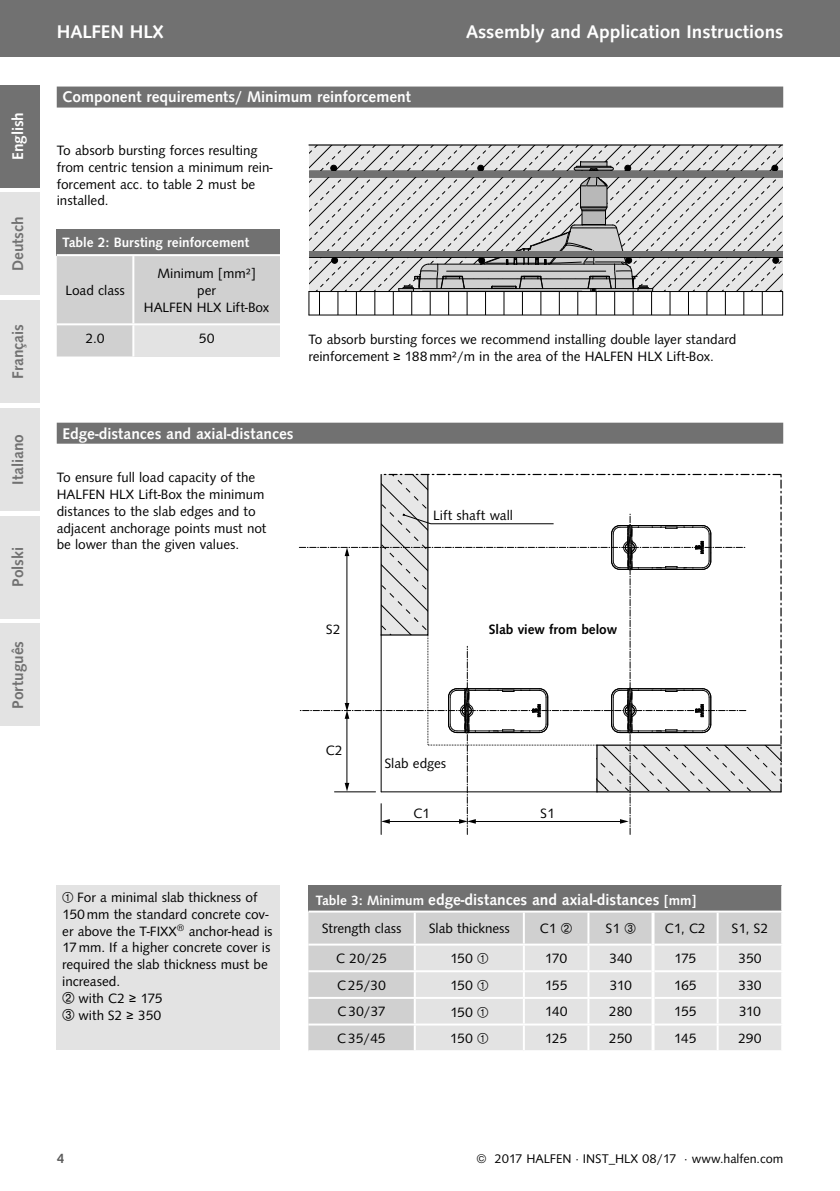
<style>
.page{position:relative;width:840px;height:1191px;background:#fff}
.page>*{position:absolute;margin:0;border:0;box-sizing:border-box;transform-origin:0 0}
.t1{font:500 19px "Syntax TOT";color:#fff}
.t2{font:500 16px "Syntax TOT";color:#fff}
.t3{font:500 16px "Syntax TOT";color:#717171}
.t4{font:14px/16.8px "Syntax TOT";color:#000}
.t5{font:500 14px "Syntax TOT";color:#fff}
.t6{font:500 14px "Syntax TOT";color:#000}
.t7{font:500 14px "Syntax TOT";color:#5a5a5a}
.t8{font:13px "Syntax TOT";color:#000}
.s1{font-size:14px}
</style>
<div class="page">
<div style="left:0;top:0;width:839px;height:57px;background:#717171"></div>
<div style="left:0;top:193px;width:40px;height:102px;background:#e3e3e3"></div>
<div style="left:0;top:85px;width:40px;height:102px;background:#717171"></div>
<div style="left:0;top:300px;width:40px;height:103px;background:#e3e3e3"></div>
<div style="left:0;top:408px;width:40px;height:102px;background:#e3e3e3"></div>
<div style="left:0;top:516px;width:40px;height:102px;background:#e3e3e3"></div>
<div style="left:0;top:624px;width:40px;height:102px;background:#e3e3e3"></div>
<div style="left:57px;top:87px;width:725px;height:21px;background:#717171"></div>
<div style="left:57px;top:423px;width:725px;height:21px;background:#717171"></div>
<svg style="left:309px;top:146px;width:473px;height:15px;background:#d6d6d6"></svg>
<hr style="left:309px;top:315px;width:473px;height:1px;background:#000">
<svg style="left:308px;top:161px;width:474px;height:154px;background:#c8c8c8"></svg>
<hr style="left:309px;top:177px;width:473px;height:1px;background:#000">
<div style="left:309px;top:171px;width:473px;height:6px;background:#717171"></div>
<hr style="left:309px;top:144px;width:473px;height:2px;background:#000">
<svg style="left:299px;top:473px;width:482px;height:361px"></svg>
<div style="left:308px;top:885px;width:473px;height:26px;background:#717171"></div>
<div style="left:308px;top:912px;width:472px;height:138px;background:#d0d0d0"></div>
<hr style="left:780px;top:885px;width:2px;height:25px;background:#fff">
<hr style="left:413px;top:912px;width:2px;height:31px;background:#fff">
<hr style="left:522px;top:912px;width:2px;height:31px;background:#fff">
<hr style="left:587px;top:912px;width:2px;height:31px;background:#fff">
<hr style="left:716px;top:912px;width:2px;height:31px;background:#fff">
<hr style="left:308px;top:943px;width:215px;height:2px;background:#fff">
<hr style="left:413px;top:945px;width:2px;height:25px;background:#fff">
<hr style="left:523px;top:943px;width:65px;height:2px;background:#fff">
<hr style="left:588px;top:943px;width:63px;height:2px;background:#fff">
<hr style="left:654px;top:943px;width:128px;height:2px;background:#fff">
<hr style="left:308px;top:970px;width:215px;height:2px;background:#fff">
<hr style="left:413px;top:972px;width:2px;height:25px;background:#fff">
<hr style="left:308px;top:997px;width:215px;height:2px;background:#fff">
<hr style="left:413px;top:999px;width:2px;height:24px;background:#fff">
<hr style="left:413px;top:1025px;width:2px;height:25px;background:#fff">
<hr style="left:308px;top:1023px;width:215px;height:2px;background:#fff">
<hr style="left:651px;top:912px;width:3px;height:32px;background:#fff">
<hr style="left:308px;top:910px;width:474px;height:2px;background:#fff">
<div style="left:57px;top:229px;width:223px;height:26px;background:#717171"></div>
<div style="left:57px;top:256px;width:223px;height:100px;background:#d0d0d0"></div>
<div style="left:133px;top:324px;width:147px;height:32px;background:#e3e3e3"></div>
<hr style="left:57px;top:254px;width:223px;height:2px;background:#fff">
<hr style="left:132px;top:256px;width:2px;height:67px;background:#fff">
<hr style="left:57px;top:323px;width:223px;height:2px;background:#fff">
<hr style="left:132px;top:325px;width:2px;height:31px;background:#fff">
<div style="left:57px;top:885px;width:223px;height:165px;background:#e3e3e3"></div>
<svg style="left:561px;top:923px;width:10px;height:11px"></svg>
<svg style="left:624px;top:923px;width:11px;height:11px"></svg>
<svg style="left:415px;top:944px;width:366px;height:106px;background:#e5e5e5"></svg>
<p class="t2" style="left:12px;top:160px;width:49px;rotate:-90deg">English</p>
<p class="t3" style="left:12px;top:271px;width:56px;rotate:-90deg">Deutsch</p>
<p class="t3" style="left:12px;top:379px;width:56px;rotate:-90deg">Français</p>
<p class="t3" style="left:12px;top:484px;width:52px;rotate:-90deg">Italiano</p>
<p class="t3" style="left:12px;top:587px;width:41px;rotate:-90deg">Polski</p>
<p class="t3" style="left:12px;top:709px;width:69px;rotate:-90deg">Português</p>
<h1 class="t1" style="left:57px;top:24px;width:108px">HALFEN HLX</h1>
<h1 class="t1" style="left:466px;top:24px;width:318px">Assembly and Application Instructions</h1>
<p class="t2" style="left:62px;top:91px;width:350px">Component requirements/ Minimum reinforcement</p>
<p class="t4" style="left:57px;top:143px;width:217px">To absorb bursting forces resulting from centric tension a minimum rein&shy;forcement acc. to table 2 must be installed.</p>
<p class="t5" style="left:62px;top:237px;width:188px">Table 2: Bursting reinforcement</p>
<p class="t4" style="left:65px;top:283px;width:61px">Load class</p>
<p class="t4" style="left:144px;top:266px;width:127px;text-align:center">Minimum [mm²]<br>per<br>HALFEN HLX Lift-Box</p>
<p class="t4" style="left:85px;top:331px;width:21px">2.0</p>
<p class="t4" style="left:199px;top:331px;width:17px">50</p>
<p class="t4" style="left:308px;top:332px;width:429px">To absorb bursting forces we recommend installing double layer standard reinforcement ≥ 188 mm²/m in the area of the HALFEN HLX Lift-Box.</p>
<p class="t2" style="left:62px;top:427px;width:232px">Edge-distances and axial-distances</p>
<p class="t4" style="left:57px;top:470px;width:211px">To ensure full load capacity of the HALFEN HLX Lift-Box the minimum distances to the slab edges and to adjacent anchorage points must not be lower than the given values.</p>
<p class="t4" style="left:433px;top:508px;width:81px">Lift shaft wall</p>
<p class="t4" style="left:326px;top:622px;width:16px">S2</p>
<p class="t6" style="left:488px;top:624px;width:130px">Slab view from below</p>
<p class="t4" style="left:77px;top:890px;width:181px">For a minimal slab thickness of</p>
<p class="t4" style="left:62px;top:906px;width:208px">150 mm the standard concrete cov-</p>
<p class="t4" style="left:62px;top:923px;width:212px">er above the T-FIXX<sup>®</sup> anchor-head is</p>
<p class="t4" style="left:62px;top:940px;width:209px">17 mm. If a higher concrete cover is</p>
<p class="t4" style="left:62px;top:957px;width:207px">required the slab thickness must be</p>
<p class="t4" style="left:62px;top:974px;width:59px">increased.</p>
<p class="t4" style="left:78px;top:990px;width:86px">with C2 ≥ 175</p>
<p class="t4" style="left:78px;top:1007px;width:84px">with S2 ≥ 350</p>
<p class="t4" style="left:326px;top:743px;width:18px">C2</p>
<p class="t4" style="left:384px;top:756px;width:63px">Slab edges</p>
<p class="t4" style="left:413px;top:806px;width:18px">C1</p>
<p class="t4" style="left:540px;top:806px;width:16px">S1</p>
<p class="t2" style="left:315px;top:892px;width:382px"><span class="s1">Table 3: Minimum</span> edge-distances and axial-distances <span class="s1">[mm]</span></p>
<p class="t4" style="left:321px;top:921px;width:81px">Strength class</p>
<p class="t4" style="left:428px;top:921px;width:82px">Slab thickness</p>
<p class="t4" style="left:539px;top:921px;width:18px">C1</p>
<p class="t4" style="left:605px;top:921px;width:16px">S1</p>
<p class="t4" style="left:664px;top:921px;width:42px">C1, C2</p>
<p class="t4" style="left:731px;top:921px;width:38px">S1, S2</p>
<p class="t4" style="left:336px;top:951px;width:52px">C 20/25</p>
<p class="t4" style="left:450px;top:951px;width:24px">150</p>
<p class="t4" style="left:544px;top:951px;width:24px">170</p>
<p class="t4" style="left:608px;top:951px;width:25px">340</p>
<p class="t4" style="left:674px;top:951px;width:24px">175</p>
<p class="t4" style="left:737px;top:951px;width:25px">350</p>
<p class="t4" style="left:337px;top:978px;width:50px">C 25/30</p>
<p class="t4" style="left:450px;top:978px;width:24px">150</p>
<p class="t4" style="left:544px;top:978px;width:24px">155</p>
<p class="t4" style="left:609px;top:978px;width:24px">310</p>
<p class="t4" style="left:673px;top:978px;width:24px">165</p>
<p class="t4" style="left:737px;top:978px;width:25px">330</p>
<p class="t4" style="left:337px;top:1004px;width:50px">C 30/37</p>
<p class="t4" style="left:450px;top:1004px;width:24px">150</p>
<p class="t4" style="left:544px;top:1004px;width:24px">140</p>
<p class="t4" style="left:608px;top:1004px;width:25px">280</p>
<p class="t4" style="left:673px;top:1004px;width:24px">155</p>
<p class="t4" style="left:738px;top:1004px;width:24px">310</p>
<p class="t4" style="left:337px;top:1031px;width:50px">C 35/45</p>
<p class="t4" style="left:449px;top:1031px;width:24px">150</p>
<p class="t4" style="left:544px;top:1031px;width:24px">125</p>
<p class="t4" style="left:608px;top:1031px;width:25px">250</p>
<p class="t4" style="left:673px;top:1031px;width:24px">145</p>
<p class="t4" style="left:737px;top:1031px;width:25px">290</p>
<p class="t7" style="left:57px;top:1152px;width:9px">4</p>
<p class="t8" style="left:476px;top:1153px;width:308px">© 2017 HALFEN · INST_HLX 08/17 · www.halfen.com</p>
</div>
